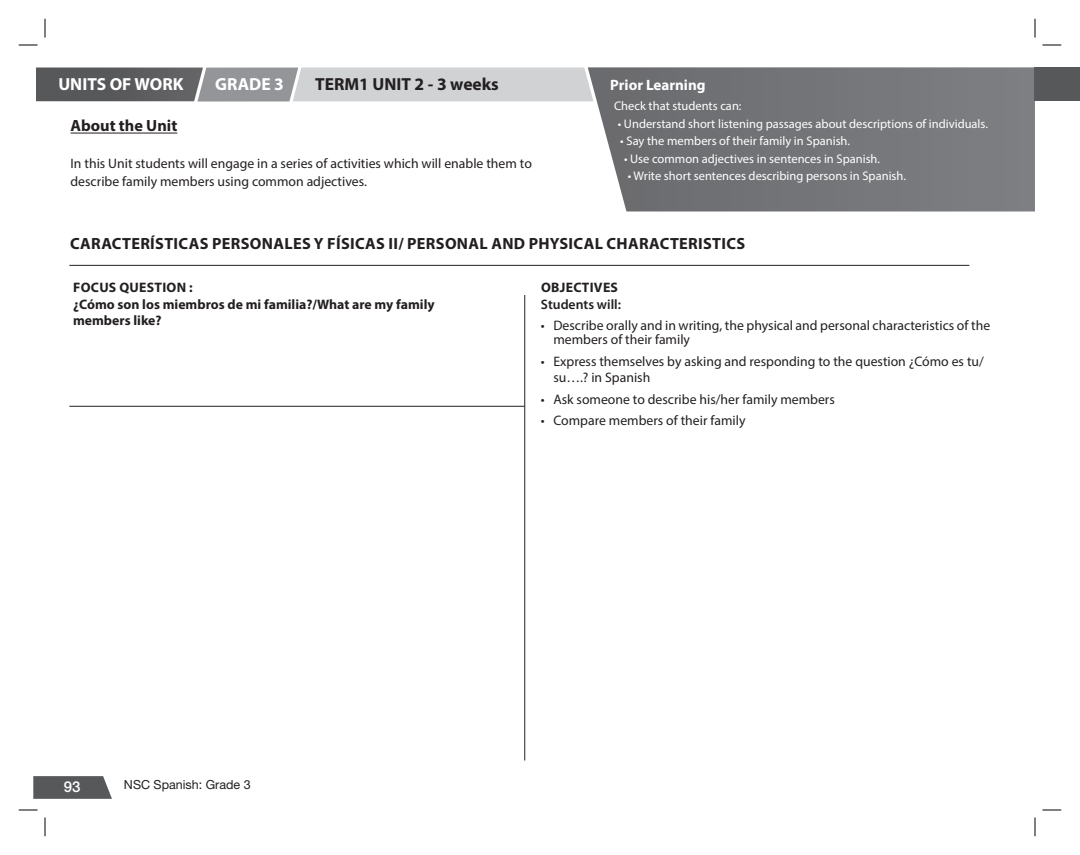
<style>
.page{position:relative;width:1080px;height:855px;background:#fff}
.page>*{position:absolute;margin:0;border:0;box-sizing:border-box;transform-origin:0 0}
.t1{font:700 17.5px "Myriad Pro";color:#fff}
.t2{font:700 17.5px "Myriad Pro";color:#231f20}
.Subheader_5{font:700 16.25px "Myriad Pro";letter-spacing:.02em;color:#231f20}
.Subheader_5-2{font:700 16.25px "Myriad Pro";color:#231f20}
.t3{font:700 15px "Myriad Pro";color:#fff}
.t4{font:500 15px "Helvetica Neue LT Std";color:#fff}
.t5{font:13.75px "Myriad Pro";color:#231f20}
.t6{font:700 13.75px/16.5px "Myriad Pro";color:#231f20}
.t7{font:700 13.75px "Myriad Pro";letter-spacing:.02em;color:#231f20}
.t8{font:600 13.75px "Myriad Pro";color:#231f20}
.t9{font:12.5px "Myriad Pro";color:#fff}
.t10{font:12.5px "Helvetica Neue LT Std";color:#231f20}
</style>
<div class="page">
<svg style="left:33px;top:776px;width:79px;height:23px;background:#636465"></svg>
<svg style="left:593px;top:67px;width:442px;height:145px;background:#797a7d"></svg>
<svg style="left:36px;top:67px;width:557px;height:35px;background:#a7a8aa"></svg>
<hr style="left:69px;top:265px;width:900px;height:1px;background:#231f20">
<hr style="left:524px;top:295px;width:1px;height:466px;background:#231f20">
<hr style="left:69px;top:406px;width:456px;height:1px;background:#231f20">
<hr style="left:71px;top:133px;width:106px;height:1px;background:#231f20">
<div style="left:1035px;top:67px;width:45px;height:34px;background:#57585a"></div>
<svg style="left:19px;top:44px;width:19px;height:2px"></svg>
<svg style="left:1042px;top:44px;width:19px;height:2px"></svg>
<svg style="left:19px;top:809px;width:19px;height:2px"></svg>
<svg style="left:1042px;top:809px;width:19px;height:2px"></svg>
<svg style="left:44px;top:19px;width:2px;height:19px"></svg>
<svg style="left:44px;top:818px;width:2px;height:18px"></svg>
<svg style="left:1034px;top:19px;width:2px;height:19px"></svg>
<svg style="left:1034px;top:818px;width:2px;height:18px"></svg>
<p class="t1" style="left:58px;top:72px;width:127px">UNITS OF WORK</p>
<p class="t1" style="left:215px;top:72px;width:70px">GRADE 3</p>
<p class="t2" style="left:315px;top:72px;width:185px">TERM1 UNIT 2 - 3 weeks</p>
<p class="Subheader_5-2" style="left:71px;top:115px;width:108px">About the Unit</p>
<p class="t5" style="left:71px;top:155px;width:463px">In this Unit students will engage in a series of activities which will enable them to</p>
<p class="t5" style="left:71px;top:173px;width:298px">describe family members using common adjectives.</p>
<p class="t3" style="left:610px;top:75px;width:97px">Prior Learning</p>
<p class="t9" style="left:614px;top:98px;width:129px">Check that students can:</p>
<p class="t9" style="left:618px;top:116px;width:372px">• Understand short listening passages about descriptions of individuals.</p>
<p class="t9" style="left:620px;top:133px;width:231px">• Say the members of their family in Spanish.</p>
<p class="t9" style="left:624px;top:151px;width:258px">• Use common adjectives in sentences in Spanish.</p>
<p class="t9" style="left:628px;top:168px;width:280px">• Write short sentences describing persons in Spanish.</p>
<p class="Subheader_5" style="left:70px;top:233px;width:677px">CARACTERÍSTICAS PERSONALES Y FÍSICAS II/ PERSONAL AND PHYSICAL CHARACTERISTICS</p>
<p class="t7" style="left:73px;top:279px;width:121px">FOCUS QUESTION :</p>
<p class="t6" style="left:73px;top:296px;width:363px">¿Cómo son los miembros de mi familia?/What are my family members like?</p>
<p class="t7" style="left:541px;top:279px;width:78px">OBJECTIVES</p>
<p class="t8" style="left:541px;top:296px;width:82px">Students will:</p>
<p class="t5" style="left:541px;top:317px;width:451px">• Describe orally and in writing, the physical and personal characteristics of the</p>
<p class="t5" style="left:553px;top:331px;width:138px">members of their family</p>
<p class="t5" style="left:541px;top:353px;width:444px">• Express themselves by asking and responding to the question ¿Cómo es tu/</p>
<p class="t5" style="left:553px;top:369px;width:98px">su….? in Spanish</p>
<p class="t5" style="left:541px;top:391px;width:295px">• Ask someone to describe his/her family members</p>
<p class="t5" style="left:541px;top:412px;width:206px">• Compare members of their family</p>
<p class="t4" style="left:64px;top:777px;width:18px">93</p>
<p class="t10" style="left:124px;top:777px;width:128px">NSC Spanish: Grade 3</p>
</div>
